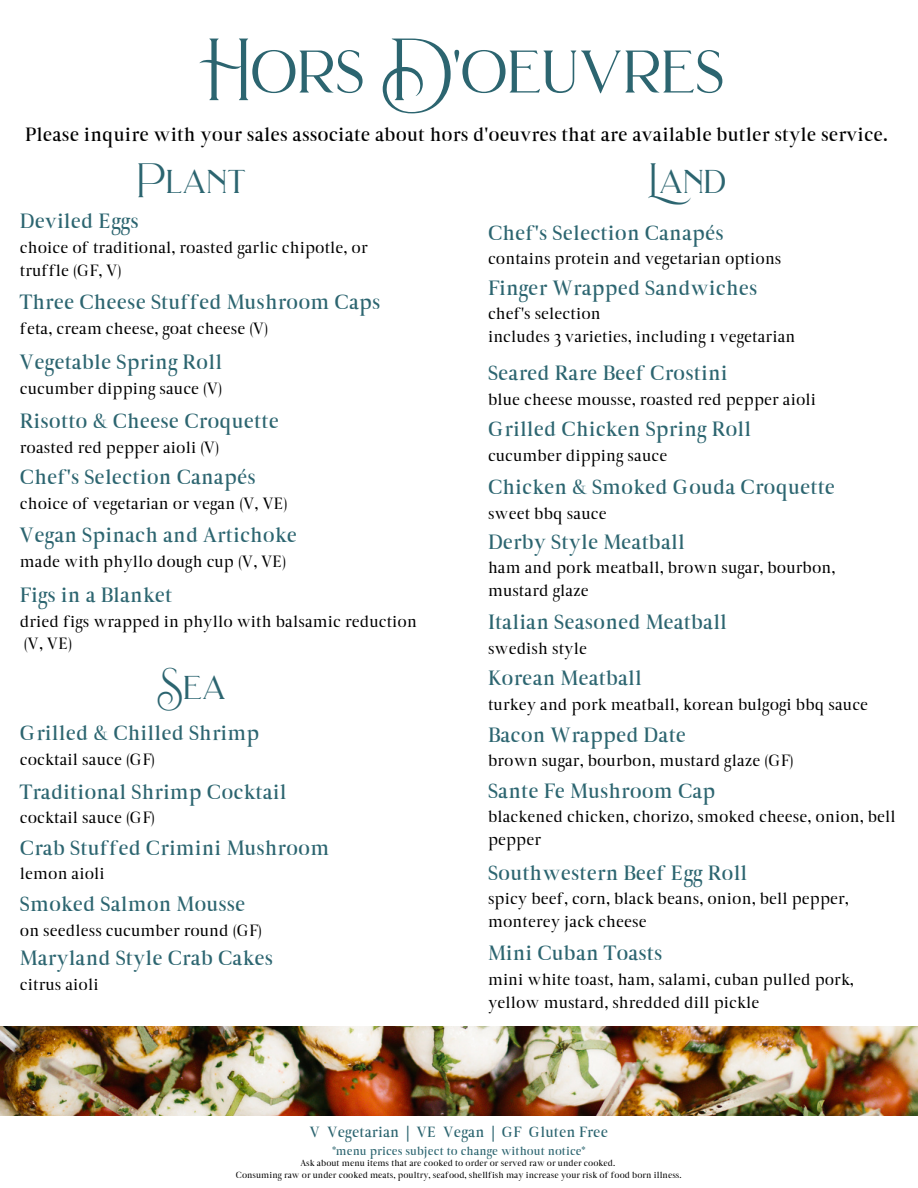
<style>
.page{position:relative;width:918px;height:1188px;background:#fff}
.page>*{position:absolute;margin:0;border:0;box-sizing:border-box;transform-origin:0 0}
.t1{font:60px "Brilon";color:#2c6570}
.t2{font:33px "Brilon";color:#2c6570}
.t3{font:600 21px "Carra";color:#2c6570}
.t4{font:600 19.5px "Carra";color:#000}
.t5{font:16.5px/22.5px "Carra";color:#000}
.t6{font:600 15px "Carra";color:#2c6570}
.t7{font:600 12px "Carra";color:#2c6570}
.t8{font:9px "Carra";color:#000}
</style>
<div class="page">
<img style="left:0;top:1027px;width:918px;height:89px">
<p class="t1" style="left:197px;top:24px;width:529px">Hors D'oeuvres</p>
<p class="t4" style="left:25px;top:123px;width:864px">Please inquire with your sales associate about hors d'oeuvres that are available butler style service.</p>
<p class="t2" style="left:137px;top:155px;width:111px">Plant</p>
<p class="t3" style="left:20px;top:209px;width:120px">Deviled Eggs</p>
<p class="t5" style="left:20px;top:238px;width:349px">choice of traditional, roasted garlic chipotle, or truffle (GF, V)</p>
<p class="t3" style="left:20px;top:290px;width:362px">Three Cheese Stuffed Mushroom Caps</p>
<p class="t5" style="left:20px;top:318px;width:250px">feta, cream cheese, goat cheese (V)</p>
<p class="t3" style="left:20px;top:350px;width:204px">Vegetable Spring Roll</p>
<p class="t5" style="left:20px;top:378px;width:204px">cucumber dipping sauce (V)</p>
<p class="t3" style="left:20px;top:409px;width:261px">Risotto &amp; Cheese Croquette</p>
<p class="t5" style="left:20px;top:437px;width:201px">roasted red pepper aioli (V)</p>
<p class="t3" style="left:20px;top:465px;width:237px">Chef's Selection Canapés</p>
<p class="t5" style="left:20px;top:493px;width:269px">choice of vegetarian or vegan (V, VE)</p>
<p class="t2" style="left:647px;top:155px;width:80px">Land</p>
<p class="t3" style="left:488px;top:221px;width:237px">Chef's Selection Canapés</p>
<p class="t5" style="left:488px;top:249px;width:295px">contains protein and vegetarian options</p>
<p class="t3" style="left:488px;top:275px;width:271px">Finger Wrapped Sandwiches</p>
<p class="t5" style="left:488px;top:304px;width:114px">chef's selection</p>
<p class="t5" style="left:488px;top:326px;width:309px">includes 3 varieties, including 1 vegetarian</p>
<p class="t3" style="left:488px;top:361px;width:241px">Seared Rare Beef Crostini</p>
<p class="t5" style="left:488px;top:389px;width:330px">blue cheese mousse, roasted red pepper aioli</p>
<p class="t3" style="left:488px;top:417px;width:265px">Grilled Chicken Spring Roll</p>
<p class="t5" style="left:488px;top:445px;width:181px">cucumber dipping sauce</p>
<p class="t3" style="left:488px;top:475px;width:349px">Chicken &amp; Smoked Gouda Croquette</p>
<p class="t5" style="left:488px;top:503px;width:120px">sweet bbq sauce</p>
<p class="t3" style="left:488px;top:529px;width:199px">Derby Style Meatball</p>
<p class="t5" style="left:488px;top:558px;width:349px">ham and pork meatball, brown sugar, bourbon, mustard glaze</p>
<p class="t3" style="left:488px;top:610px;width:241px">Italian Seasoned Meatball</p>
<p class="t5" style="left:488px;top:638px;width:101px">swedish style</p>
<p class="t3" style="left:488px;top:666px;width:156px">Korean Meatball</p>
<p class="t5" style="left:488px;top:694px;width:382px">turkey and pork meatball, korean bulgogi bbq sauce</p>
<p class="t3" style="left:488px;top:722px;width:200px">Bacon Wrapped Date</p>
<p class="t5" style="left:488px;top:751px;width:307px">brown sugar, bourbon, mustard glaze (GF)</p>
<p class="t3" style="left:488px;top:778px;width:229px">Sante Fe Mushroom Cap</p>
<p class="t5" style="left:488px;top:807px;width:409px">blackened chicken, chorizo, smoked cheese, onion, bell pepper</p>
<p class="t3" style="left:488px;top:860px;width:261px">Southwestern Beef Egg Roll</p>
<p class="t5" style="left:488px;top:889px;width:362px">spicy beef, corn, black beans, onion, bell pepper, monterey jack cheese</p>
<p class="t3" style="left:488px;top:941px;width:176px">Mini Cuban Toasts</p>
<p class="t5" style="left:488px;top:969px;width:367px">mini white toast, ham, salami, cuban pulled pork, yellow mustard, shredded dill pickle</p>
<p class="t3" style="left:20px;top:523px;width:279px">Vegan Spinach and Artichoke</p>
<p class="t5" style="left:20px;top:551px;width:268px">made with phyllo dough cup (V, VE)</p>
<p class="t3" style="left:20px;top:583px;width:154px">Figs in a Blanket</p>
<p class="t5" style="left:20px;top:611px;width:399px">dried figs wrapped in phyllo with balsamic reduction (V, VE)</p>
<p class="t2" style="left:157px;top:661px;width:71px">Sea</p>
<p class="t3" style="left:20px;top:721px;width:241px">Grilled &amp; Chilled Shrimp</p>
<p class="t5" style="left:20px;top:749px;width:137px">cocktail sauce (GF)</p>
<p class="t3" style="left:20px;top:779px;width:268px">Traditional Shrimp Cocktail</p>
<p class="t5" style="left:20px;top:808px;width:137px">cocktail sauce (GF)</p>
<p class="t3" style="left:20px;top:836px;width:311px">Crab Stuffed Crimini Mushroom</p>
<p class="t5" style="left:20px;top:864px;width:86px">lemon aioli</p>
<p class="t3" style="left:20px;top:892px;width:227px">Smoked Salmon Mousse</p>
<p class="t5" style="left:20px;top:920px;width:244px">on seedless cucumber round (GF)</p>
<p class="t3" style="left:20px;top:946px;width:255px">Maryland Style Crab Cakes</p>
<p class="t5" style="left:20px;top:975px;width:80px">citrus aioli</p>
<p class="t6" style="left:310px;top:1124px;width:300px">V Vegetarian | VE Vegan | GF Gluten Free</p>
<p class="t7" style="left:332px;top:1144px;width:254px">*menu prices subject to change without notice*</p>
<p class="t8" style="left:300px;top:1158px;width:316px">Ask about menu items that are cooked to order or served raw or under cooked.</p>
<p class="t8" style="left:236px;top:1170px;width:447px">Consuming raw or under cooked meats, poultry, seafood, shellfish may increase your risk of food born illness.</p>
</div>
